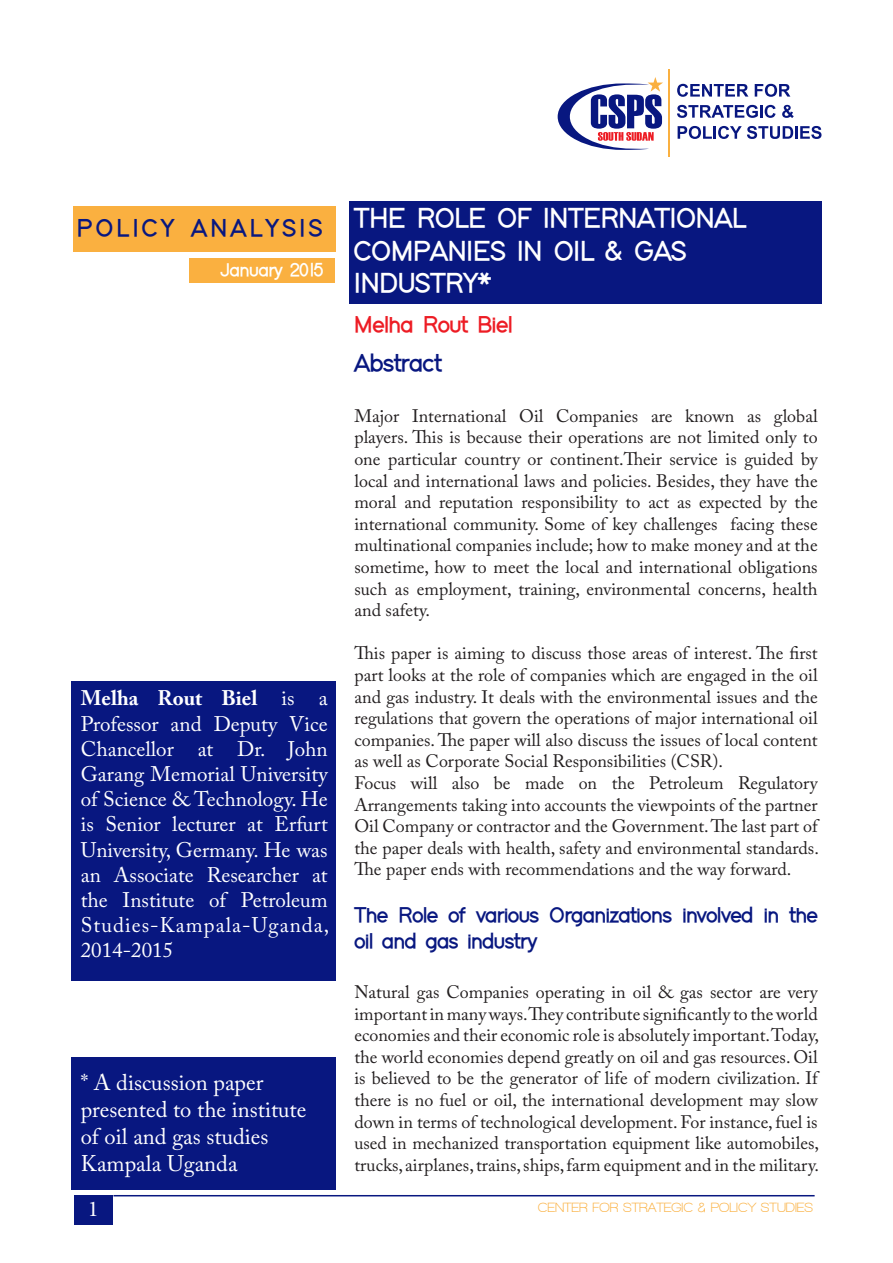
<style>
.page{position:relative;width:893px;height:1263px;background:#fff}
.page>*{position:absolute;margin:0;border:0;box-sizing:border-box;transform-origin:0 0}
.t1{font:27px/32.4px "Elevationnormal";color:#fff}
.t2{font:24px "Elevationnormal";letter-spacing:.15em;color:#081780}
.t3{font:24px "Elevationnormal";color:#081780}
.t4{font:22.5px/27px "Adobe Caslon Pro";color:#fff}
.t5{font:22.5px "Elevationnormal";color:#ed1c24}
.t6{font:22.5px "Minion Pro";color:#fff}
.t7{font:21px/25.2px "Adobe Caslon Pro";color:#fff;text-align:justify}
.t8{font:21px/25.2px "Elevationnormal";letter-spacing:-.005em;color:#081780}
.t9{font:18px/21.6px "Adobe Caslon Pro";color:#231f20;text-align:justify}
.t10{font:18px "Elevationnormal";color:#fff}
.t11{font:700 13.5px "Walkway";color:#fab040}
.s1{font-weight:700}
</style>
<div class="page">
<div style="left:74px;top:1195px;width:38px;height:29px;background:#081780"></div>
<hr style="left:113px;top:1195px;width:702px;height:1px;background:#081780">
<div style="left:349px;top:201px;width:472px;height:103px;background:#081780"></div>
<div style="left:73px;top:206px;width:262px;height:46px;background:#fab040"></div>
<div style="left:189px;top:258px;width:146px;height:24px;background:#fab040"></div>
<svg style="left:677px;top:84px;width:71px;height:13px"></svg>
<svg style="left:755px;top:84px;width:35px;height:13px"></svg>
<svg style="left:677px;top:105px;width:99px;height:13px"></svg>
<svg style="left:782px;top:105px;width:12px;height:13px"></svg>
<svg style="left:678px;top:126px;width:143px;height:13px"></svg>
<svg style="left:558px;top:77px;width:105px;height:73px"></svg>
<hr style="left:669px;top:70px;width:1px;height:87px;background:#fab040">
<div style="left:71px;top:1058px;width:264px;height:132px;background:#081780"></div>
<div style="left:71px;top:681px;width:264px;height:300px;background:#081780"></div>
<p class="t2" style="left:77px;top:217px;width:247px">POLICY ANALYSIS</p>
<p class="t1" style="left:354px;top:204px;width:393px">THE ROLE OF INTERNATIONAL<br>COMPANIES IN OIL &amp; GAS<br>INDUSTRY*</p>
<p class="t10" style="left:221px;top:262px;width:104px">January 2015</p>
<p class="t7" style="left:81px;top:685px;width:250px"><span class="s1">Melha Rout Biel</span> is a Professor and Deputy Vice Chancellor at Dr. John Garang Memorial University of Science &amp; Technology. He is Senior lecturer at Erfurt University, Germany. He was an Associate Researcher at the Institute of Petroleum Studies-Kampala-Uganda, 2014-2015</p>
<p class="t4" style="left:81px;top:1069px;width:227px">* A discussion paper presented to the institute of oil and gas studies<br>Kampala Uganda</p>
<p class="t5" style="left:354px;top:314px;width:160px">Melha Rout Biel</p>
<p class="t3" style="left:354px;top:352px;width:89px">Abstract</p>
<p class="t9" style="left:354px;top:405px;width:465px">Major International Oil Companies are known as global players. This is because their operations are not limited only to one particular country or continent.Their service is guided by local and international laws and policies. Besides, they have the moral and reputation responsibility to act as expected by the international community. Some of key challenges facing these multinational companies include; how to make money and at the sometime, how to meet the local and international obligations such as employment, training, environmental concerns, health and safety.</p>
<p class="t9" style="left:354px;top:642px;width:465px">This paper is aiming to discuss those areas of interest. The first part looks at the role of companies which are engaged in the oil and gas industry. It deals with the environmental issues and the regulations that govern the operations of major international oil companies. The paper will also discuss the issues of local content as well as Corporate Social Responsibilities (CSR).</p>
<p class="t9" style="left:354px;top:772px;width:466px">Focus will also be made on the Petroleum Regulatory Arrangements taking into accounts the viewpoints of the partner Oil Company or contractor and the Government. The last part of the paper deals with health, safety and environmental standards.<br>The paper ends with recommendations and the way forward.</p>
<p class="t8" style="left:354px;top:904px;width:465px">The Role of various Organizations involved in the oil and gas industry</p>
<p class="t9" style="left:354px;top:981px;width:466px">Natural gas Companies operating in oil &amp; gas sector are very important in many ways. They contribute significantly to the world economies and their economic role is absolutely important. Today, the world economies depend greatly on oil and gas resources. Oil is believed to be the generator of life of modern civilization. If there is no fuel or oil, the international development may slow down in terms of technological development. For instance, fuel is used in mechanized transportation equipment like automobiles, trucks, airplanes, trains, ships, farm equipment and in the military.</p>
<p class="t6" style="left:88px;top:1195px;width:12px">1</p>
<p class="t11" style="left:538px;top:1200px;width:277px">CENTER FOR STRATEGIC &amp; POLICY STUDIES</p>
</div>
